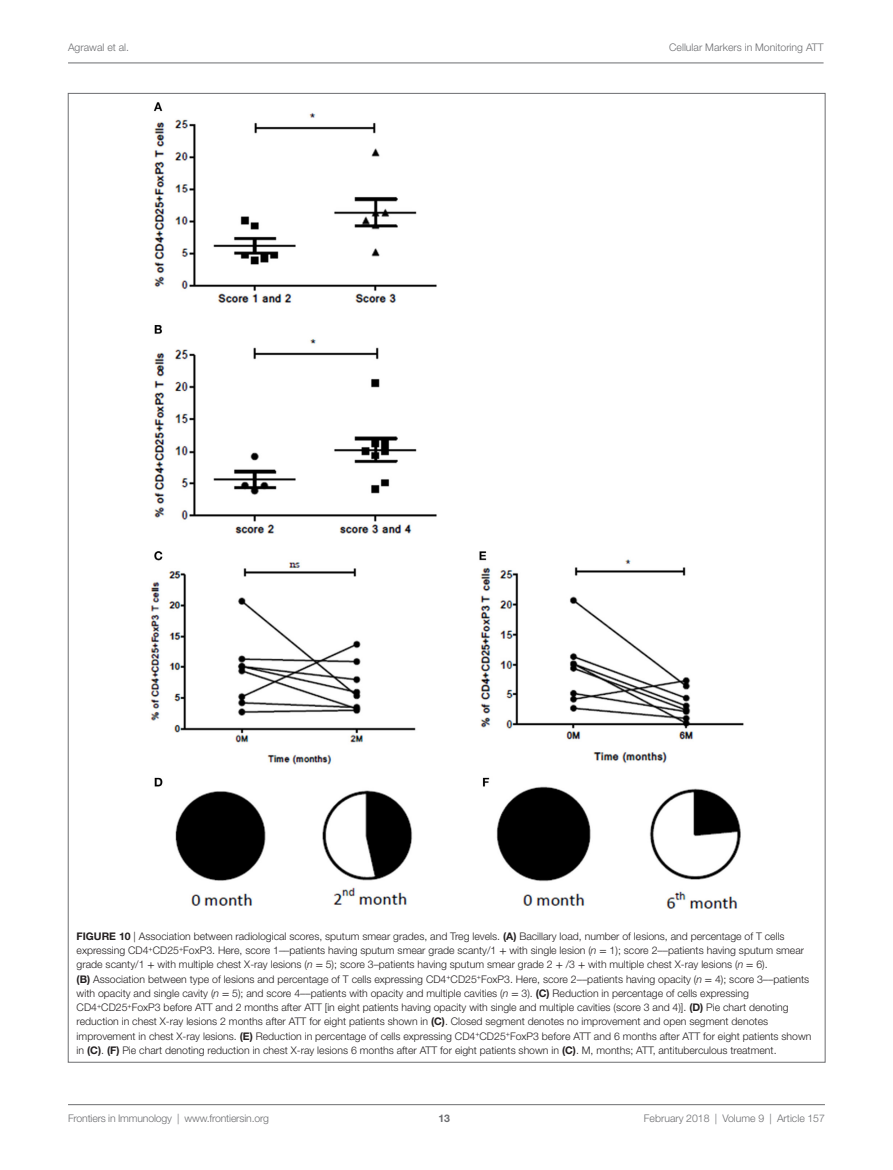
<style>
.page{position:relative;width:893px;height:1170px;background:#fff}
.page>*{position:absolute;margin:0;border:0;box-sizing:border-box;transform-origin:0 0}
.t1{font:300 10.5px/14.2px "Helvetica Neue LT Std";color:#231f20}
.t2{font:300 10.5px "Helvetica Neue LT Std";color:#6c6d70}
.t3{font:700 10.5px "Helvetica Neue LT Std";color:#6c6d70}
.s1{font-weight:700}
.s2{font-family:"STIX General";font-weight:400}
.s3{font-style:italic}
</style>
<div class="page">
<hr style="left:68px;top:1104px;width:757px;height:1px;background:#6c6d70">
<hr style="left:68px;top:63px;width:755px;height:1px;background:#6c6d70">
<img style="left:150px;top:102px;width:594px;height:807px">
<p class="t2" style="left:68px;top:41px;width:63px">Agrawal et al.</p>
<p class="t2" style="left:669px;top:41px;width:156px">Cellular Markers in Monitoring ATT</p>
<p class="t1" style="left:77px;top:928px;width:736px"><span class="s1">FIGURE 10</span> | Association between radiological scores, sputum smear grades, and Treg levels. <span class="s1">(A)</span> Bacillary load, number of lesions, and percentage of T cells expressing CD4<sup>+</sup>CD25<sup>+</sup>FoxP3. Here, score 1––patients having sputum smear grade scanty/1 <span class="s2">+</span> with single lesion (<span class="s3">n</span> <span class="s2">=</span> 1); score 2––patients having sputum smear grade scanty/1 <span class="s2">+</span> with multiple chest X-ray lesions (<span class="s3">n</span> <span class="s2">=</span> 5); score 3–patients having sputum smear grade 2 <span class="s2">+</span> /3 <span class="s2">+</span> with multiple chest X-ray lesions (<span class="s3">n</span> <span class="s2">=</span> 6).<br><span class="s1">(B)</span> Association between type of lesions and percentage of T cells expressing CD4<sup>+</sup>CD25<sup>+</sup>FoxP3. Here, score 2––patients having opacity (<span class="s3">n</span> <span class="s2">=</span> 4); score 3––patients with opacity and single cavity (<span class="s3">n</span> <span class="s2">=</span> 5); and score 4––patients with opacity and multiple cavities (<span class="s3">n</span> <span class="s2">=</span> 3). <span class="s1">(C)</span> Reduction in percentage of cells expressing CD4<sup>+</sup>CD25<sup>+</sup>FoxP3 before ATT and 2 months after ATT [in eight patients having opacity with single and multiple cavities (score 3 and 4)]. <span class="s1">(D)</span> Pie chart denoting reduction in chest X-ray lesions 2 months after ATT for eight patients shown in <span class="s1">(C)</span>. Closed segment denotes no improvement and open segment denotes improvement in chest X-ray lesions. <span class="s1">(E)</span> Reduction in percentage of cells expressing CD4<sup>+</sup>CD25<sup>+</sup>FoxP3 before ATT and 6 months after ATT for eight patients shown in <span class="s1">(C)</span>. <span class="s1">(F)</span> Pie chart denoting reduction in chest X-ray lesions 6 months after ATT for eight patients shown in <span class="s1">(C)</span>. M, months; ATT, antituberculous treatment.</p>
<p class="t2" style="left:68px;top:1111px;width:203px">Frontiers in Immunology | www.frontiersin.org</p>
<p class="t2" style="left:644px;top:1111px;width:183px">February 2018 | Volume 9 | Article 157</p>
<p class="t3" style="left:439px;top:1111px;width:13px">13</p>
</div>
